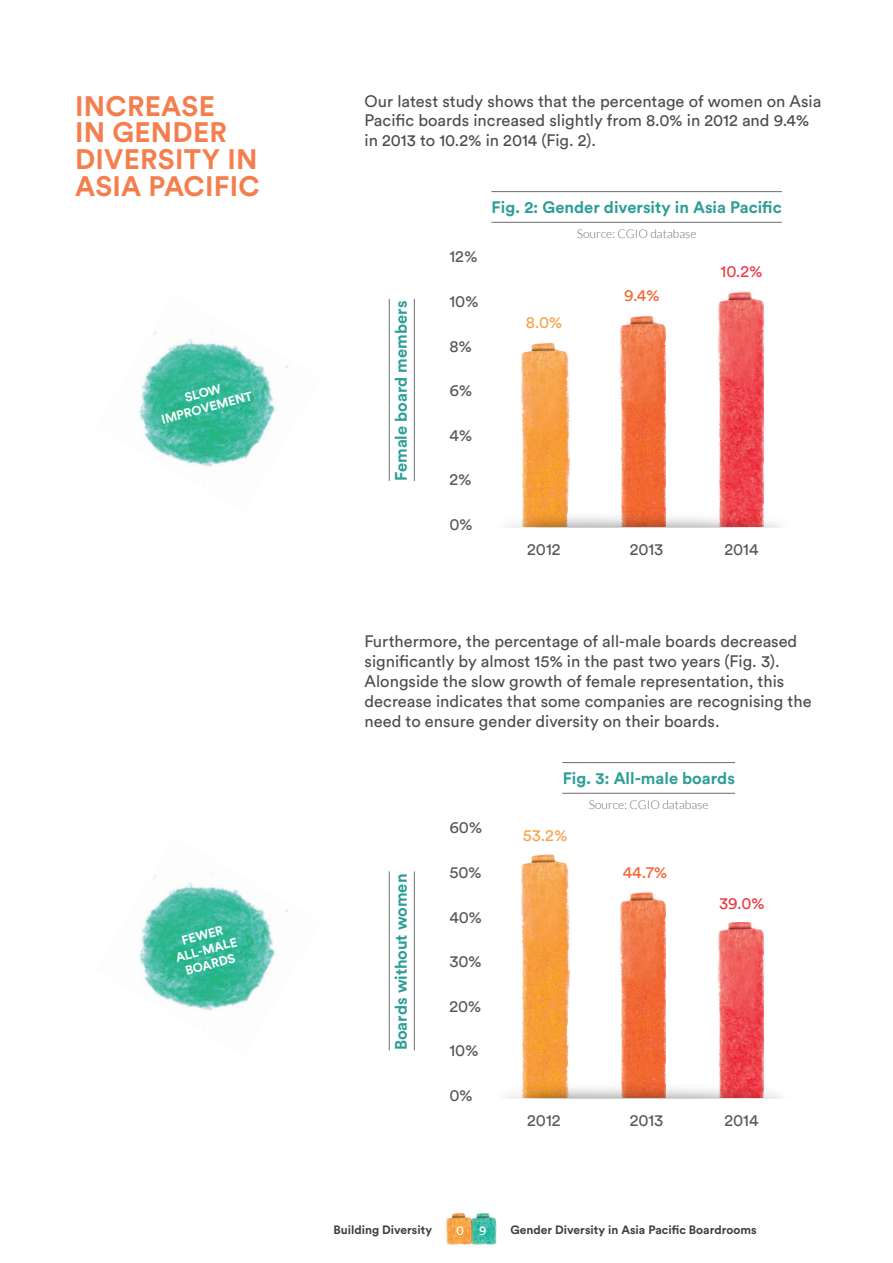
<style>
.page{position:relative;width:893px;height:1263px;background:#fff}
.page>*{position:absolute;margin:0;border:0;box-sizing:border-box;transform-origin:0 0}
.t1{font:700 27.9px/26.5px "Circular Pro";color:#f47e4d}
.t2{font:16.5px/19.8px "Circular Pro";color:#4b4c4d}
.t3{font:700 16.5px "Circular Pro";color:#2d9e97}
.t4{font:16.5px "Circular Pro";color:#57585a}
.t5{font:16.5px "Circular Pro";color:#ee3944}
.t6{font:16.5px "Circular Pro";color:#f9a348}
.t7{font:16.5px "Circular Pro";color:#f26431}
.t8{font:12.75px "Circular Pro";color:#fff}
.t9{font:700 12.6px/15.1px "Circular Pro";color:#fff;text-align:center}
.t10{font:700 12px "Circular Pro";color:#3e3e3f}
.t11{font:300 12px "Lato";color:#6c6d70}
</style>
<div class="page">
<img style="left:446px;top:1213px;width:21px;height:32px">
<img style="left:467px;top:1213px;width:30px;height:32px">
<img style="left:619px;top:315px;width:47px;height:159px">
<img style="left:619px;top:892px;width:47px;height:153px">
<img style="left:717px;top:291px;width:47px;height:183px">
<img style="left:717px;top:922px;width:47px;height:123px">
<img style="left:522px;top:343px;width:47px;height:131px">
<img style="left:522px;top:854px;width:47px;height:191px">
<img style="left:507px;top:474px;width:274px;height:54px">
<img style="left:507px;top:1045px;width:274px;height:54px">
<hr style="left:414px;top:299px;width:1px;height:182px;background:#6c6d70">
<hr style="left:414px;top:871px;width:1px;height:179px;background:#6c6d70">
<hr style="left:389px;top:299px;width:1px;height:182px;background:#6c6d70">
<hr style="left:389px;top:871px;width:1px;height:179px;background:#6c6d70">
<hr style="left:491px;top:191px;width:291px;height:1px;background:#6c6d70">
<hr style="left:562px;top:762px;width:173px;height:1px;background:#6c6d70">
<hr style="left:491px;top:222px;width:291px;height:1px;background:#6c6d70">
<hr style="left:562px;top:793px;width:173px;height:1px;background:#6c6d70">
<img style="left:139px;top:329px;width:149px;height:138px">
<img style="left:139px;top:873px;width:149px;height:138px">
<h1 class="t1" style="left:75px;top:92px;width:79px">increase<br>in Gender diversity</h1>
<h1 class="t1" style="left:227px;top:145px;width:14px">in</h1>
<h1 class="t1" style="left:75px;top:171px;width:37px">Asia</h1>
<h1 class="t1" style="left:149px;top:171px;width:33px">Pacific</h1>
<p class="t9" style="left:156px;top:397px;width:95px;rotate:-15deg">SLOW<br>IMPROVEMENT</p>
<p class="t9" style="left:170px;top:935px;width:65px;rotate:-15deg">FEWER<br>ALL-MALE<br>BOARDS</p>
<p class="t2" style="left:365px;top:90px;width:458px">Our latest study shows that the percentage of women on Asia<br>Pacific boards increased slightly from 8.0% in 2012 and 9.4% in 2013 to 10.2% in 2014 (Fig. 2).</p>
<p class="t3" style="left:492px;top:196px;width:292px">Fig. 2: Gender diversity in Asia Pacific</p>
<p class="t3" style="left:390px;top:481px;width:182px;rotate:-90deg">Female board members</p>
<p class="t4" style="left:449px;top:246px;width:30px">12%</p>
<p class="t4" style="left:449px;top:290px;width:31px">10%</p>
<p class="t4" style="left:449px;top:335px;width:24px">8%</p>
<p class="t4" style="left:449px;top:379px;width:25px">6%</p>
<p class="t4" style="left:449px;top:424px;width:24px">4%</p>
<p class="t4" style="left:449px;top:468px;width:24px">2%</p>
<p class="t4" style="left:449px;top:513px;width:25px">0%</p>
<p class="t11" style="left:577px;top:227px;width:121px">Source: CGIO database</p>
<p class="t6" style="left:526px;top:311px;width:38px">8.0%</p>
<p class="t7" style="left:624px;top:284px;width:37px">9.4%</p>
<p class="t5" style="left:720px;top:261px;width:44px">10.2%</p>
<p class="t4" style="left:527px;top:538px;width:35px">2012</p>
<p class="t4" style="left:630px;top:538px;width:35px">2013</p>
<p class="t4" style="left:724px;top:538px;width:36px">2014</p>
<p class="t2" style="left:365px;top:631px;width:448px">Furthermore, the percentage of all-male boards decreased significantly by almost 15% in the past two years (Fig. 3).<br>Alongside the slow growth of female representation, this decrease indicates that some companies are recognising the need to ensure gender diversity on their boards.</p>
<p class="t3" style="left:563px;top:767px;width:174px">Fig. 3: All-male boards</p>
<p class="t3" style="left:390px;top:1050px;width:178px;rotate:-90deg">Boards without women</p>
<p class="t4" style="left:449px;top:817px;width:34px">60%</p>
<p class="t4" style="left:449px;top:861px;width:34px">50%</p>
<p class="t4" style="left:449px;top:906px;width:34px">40%</p>
<p class="t4" style="left:449px;top:950px;width:34px">30%</p>
<p class="t4" style="left:449px;top:995px;width:34px">20%</p>
<p class="t4" style="left:449px;top:1039px;width:31px">10%</p>
<p class="t4" style="left:449px;top:1084px;width:25px">0%</p>
<p class="t6" style="left:523px;top:824px;width:46px">53.2%</p>
<p class="t11" style="left:589px;top:798px;width:121px">Source: CGIO database</p>
<p class="t7" style="left:623px;top:861px;width:46px">44.7%</p>
<p class="t5" style="left:719px;top:892px;width:47px">39.0%</p>
<p class="t4" style="left:527px;top:1109px;width:35px">2012</p>
<p class="t4" style="left:630px;top:1109px;width:35px">2013</p>
<p class="t4" style="left:724px;top:1109px;width:36px">2014</p>
<p class="t10" style="left:333px;top:1222px;width:100px">Building Diversity</p>
<p class="t8" style="left:456px;top:1222px;width:32px">0 9</p>
<p class="t10" style="left:511px;top:1222px;width:248px">Gender Diversity in Asia Pacific Boardrooms</p>
</div>
